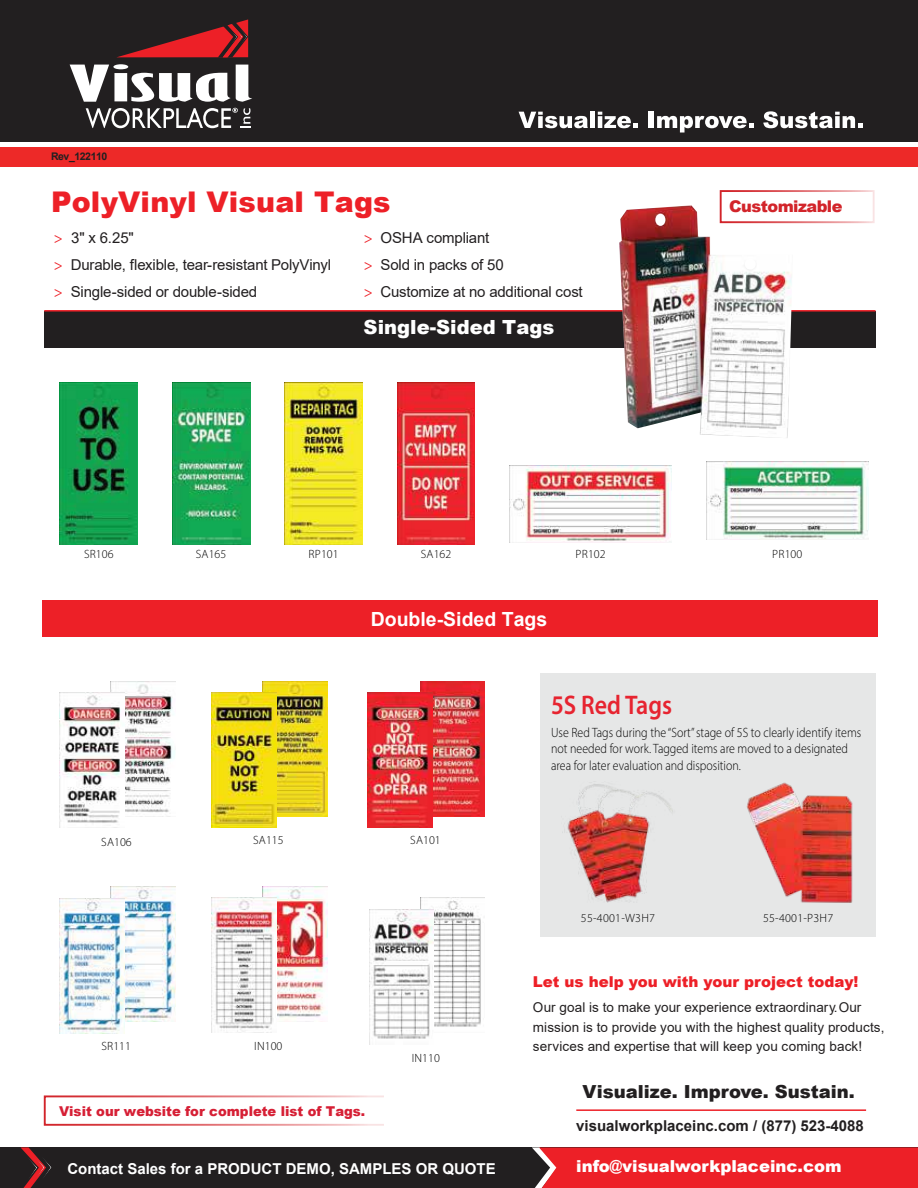
<style>
.page{position:relative;width:918px;height:1188px;background:#fff}
.page>*{position:absolute;margin:0;border:0;box-sizing:border-box;transform-origin:0 0}
.t1{font:900 28.5px "Arial";letter-spacing:.005em;color:#ed2027}
.t2{font:600 27px "Myriad Pro";color:#e72430;scale:.89 1}
.t3{font:900 19.5px "Arial";color:#fff}
.t4{font:700 19.5px "Arial";color:#fff}
.t5{font:900 18px "Arial";color:#221f20}
.t6{font:900 16.5px "Arial";color:#fff}
.t7{font:900 16.2px "Arial";letter-spacing:-.035em;color:#d2242a}
.t8{font:15px/27px "Arial";letter-spacing:-.01em;color:#221f20}
.t9{font:700 15px "Arial";color:#fff}
.t10{font:700 15px "Arial";color:#221f20}
.t11{font:900 15px "Arial";color:#ed2027}
.t12{font:15px/27px "Myriad Pro";color:#ed2027;text-align:justify}
.t13{font:13.5px/19.5px "Arial";letter-spacing:.005em;color:#221f20}
.t14{font:300 13.5px/16.2px "Myriad Pro";color:#020202;scale:.89 1}
.t15{font:900 13.5px "Arial";color:#d61f35}
.t16{font:300 12px "Myriad Pro";letter-spacing:.01em;color:#020202}
.t17{font:700 10.5px "Arial";letter-spacing:-.04em;color:#231f20}
</style>
<div class="page">
<img style="left:111px;top:887px;width:65px;height:135px">
<img style="left:60px;top:898px;width:65px;height:135px">
<img style="left:420px;top:681px;width:65px;height:135px">
<img style="left:367px;top:692px;width:65px;height:135px">
<img style="left:263px;top:681px;width:64px;height:135px">
<img style="left:212px;top:692px;width:65px;height:135px">
<img style="left:111px;top:681px;width:65px;height:132px">
<img style="left:420px;top:898px;width:61px;height:129px">
<img style="left:172px;top:382px;width:78px;height:162px">
<div style="left:720px;top:190px;width:155px;height:33px;border:2px solid #d2242a"></div>
<hr style="left:576px;top:1109px;width:290px;height:2px;background:#ed2027">
<div style="left:44px;top:311px;width:832px;height:36px;background:#221f20"></div>
<hr style="left:44px;top:310px;width:832px;height:2px;background:#ed2027">
<div style="left:42px;top:601px;width:836px;height:36px;background:#ed2027"></div>
<div style="left:0;top:1147px;width:918px;height:41px;background:#221f20"></div>
<svg style="left:20px;top:1147px;width:32px;height:41px"></svg>
<div style="left:532px;top:1147px;width:386px;height:41px;background:#ed2027"></div>
<div style="left:0;top:0;width:918px;height:142px;background:#221f20"></div>
<div style="left:0;top:147px;width:918px;height:20px;background:#ed2928"></div>
<svg style="left:118px;top:19px;width:130px;height:38px"></svg>
<svg style="left:519px;top:112px;width:69px;height:16px"></svg>
<div style="left:590px;top:112px;width:5px;height:16px;background:#fff"></div>
<svg style="left:598px;top:112px;width:40px;height:16px"></svg>
<div style="left:649px;top:112px;width:5px;height:16px;background:#fff"></div>
<svg style="left:657px;top:116px;width:97px;height:17px"></svg>
<svg style="left:763px;top:111px;width:100px;height:17px"></svg>
<svg style="left:70px;top:64px;width:182px;height:38px"></svg>
<svg style="left:86px;top:108px;width:164px;height:20px"></svg>
<img style="left:619px;top:205px;width:174px;height:233px">
<div style="left:540px;top:673px;width:336px;height:264px;background:#e6e7e7"></div>
<img style="left:60px;top:382px;width:78px;height:162px">
<img style="left:285px;top:382px;width:78px;height:162px">
<img style="left:397px;top:382px;width:78px;height:162px">
<img style="left:706px;top:462px;width:162px;height:78px">
<img style="left:510px;top:465px;width:162px;height:78px">
<img style="left:263px;top:887px;width:64px;height:135px">
<img style="left:212px;top:898px;width:65px;height:135px">
<img style="left:369px;top:910px;width:65px;height:135px">
<img style="left:60px;top:693px;width:65px;height:135px">
<img style="left:562px;top:784px;width:111px;height:119px">
<img style="left:746px;top:782px;width:107px;height:121px">
<p class="t17" style="left:51px;top:153px;width:58px">Rev_122110</p>
<h1 class="t1" style="left:51px;top:191px;width:341px">PolyVinyl Visual Tags</h1>
<p class="t12" style="left:54px;top:225px;width:10px">&gt; &gt; &gt;</p>
<p class="t8" style="left:71px;top:226px;width:262px">3" x 6.25"<br>Durable, flexible, tear-resistant PolyVinyl<br>Single-sided or double-sided</p>
<p class="t12" style="left:364px;top:225px;width:10px">&gt; &gt; &gt;</p>
<p class="t8" style="left:381px;top:226px;width:204px">OSHA compliant<br>Sold in packs of 50<br>Customize at no additional cost</p>
<h3 class="t3" style="left:364px;top:320px;width:192px">Single-Sided Tags</h3>
<p class="t7" style="left:729px;top:200px;width:115px">Customizable</p>
<p class="t16" style="left:84px;top:549px;width:31px">SR106</p>
<p class="t16" style="left:309px;top:549px;width:31px">RP101</p>
<p class="t16" style="left:196px;top:549px;width:32px">SA165</p>
<p class="t16" style="left:421px;top:549px;width:32px">SA162</p>
<p class="t16" style="left:576px;top:549px;width:32px">PR102</p>
<p class="t16" style="left:772px;top:549px;width:32px">PR100</p>
<h3 class="t4" style="left:371px;top:612px;width:178px">Double-Sided Tags</h3>
<p class="t16" style="left:101px;top:837px;width:32px">SA106</p>
<p class="t16" style="left:101px;top:1042px;width:31px">SR111</p>
<p class="t16" style="left:253px;top:836px;width:32px">SA115</p>
<p class="t16" style="left:410px;top:836px;width:32px">SA101</p>
<p class="t16" style="left:254px;top:1041px;width:30px">IN100</p>
<p class="t16" style="left:412px;top:1053px;width:30px">IN110</p>
<p class="t15" style="left:59px;top:1106px;width:308px">Visit our website for complete list of Tags.</p>
<h2 class="t2" style="left:551px;top:695px;width:137px">5S Red Tags</h2>
<p class="t14" style="left:551px;top:726px;width:350px">Use Red Tags during the “Sort” stage of 5S to clearly identify items not needed for work. Tagged items are moved to a designated area for later evaluation and disposition.</p>
<p class="t16" style="left:581px;top:913px;width:76px">55-4001-W3H7</p>
<p class="t16" style="left:763px;top:913px;width:72px">55-4001-P3H7</p>
<p class="t11" style="left:533px;top:976px;width:327px">Let us help you with your project today!</p>
<p class="t13" style="left:533px;top:999px;width:353px">Our goal is to make your experience extraordinary. Our mission is to provide you with the highest quality products, services and expertise that will keep you coming back!</p>
<h3 class="t5" style="left:583px;top:1085px;width:274px">Visualize. Improve. Sustain.</h3>
<p class="t10" style="left:576px;top:1120px;width:289px">visualworkplaceinc.com / (877) 523-4088</p>
<p class="t9" style="left:67px;top:1163px;width:430px">Contact Sales for a PRODUCT DEMO, SAMPLES OR QUOTE</p>
<p class="t6" style="left:576px;top:1160px;width:267px">info@visualworkplaceinc.com</p>
</div>
